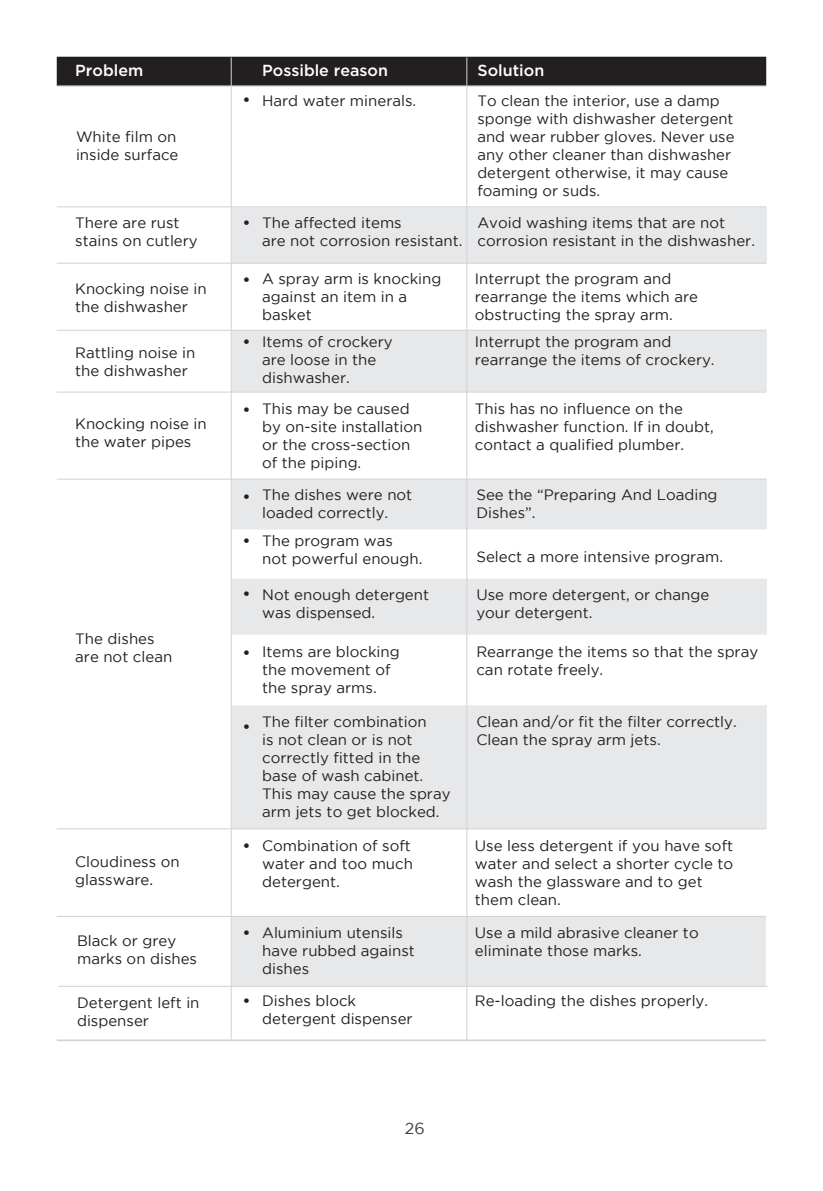
<style>
.page{position:relative;width:823px;height:1191px;background:#fff}
.page>*{position:absolute;margin:0;border:0;box-sizing:border-box;transform-origin:0 0}
.t1{font:500 16px "Gotham";color:#fff}
.t2{font:16px "Gotham";color:#3f3f40}
.t3{font:15px/18px "Gotham";color:#231f20}
.t4{font:300 6.2px "Adobe Song Std";color:#231f20}
</style>
<div class="page">
<div style="left:232px;top:917px;width:533px;height:69px;background:#e7e8e9"></div>
<div style="left:232px;top:207px;width:534px;height:56px;background:#e7e8e9"></div>
<div style="left:232px;top:330px;width:534px;height:62px;background:#e7e8e9"></div>
<div style="left:232px;top:479px;width:534px;height:50px;background:#e7e8e9"></div>
<div style="left:57px;top:57px;width:708px;height:28px;background:#231f20"></div>
<hr style="left:57px;top:263px;width:708px;height:1px;background:#d1d2d4">
<hr style="left:57px;top:206px;width:708px;height:1px;background:#d1d2d4">
<hr style="left:57px;top:330px;width:708px;height:1px;background:#d1d2d4">
<hr style="left:57px;top:85px;width:708px;height:1px;background:#a8aaad">
<div style="left:232px;top:705px;width:534px;height:124px;background:#e7e8e9"></div>
<hr style="left:57px;top:392px;width:708px;height:1px;background:#d1d2d4">
<hr style="left:57px;top:479px;width:708px;height:1px;background:#d1d2d4">
<div style="left:232px;top:578px;width:534px;height:57px;background:#e7e8e9"></div>
<hr style="left:231px;top:57px;width:1px;height:982px;background:#d1d2d4">
<hr style="left:466px;top:57px;width:1px;height:983px;background:#d1d2d4">
<hr style="left:57px;top:828px;width:708px;height:1px;background:#d1d2d4">
<hr style="left:57px;top:916px;width:708px;height:1px;background:#d1d2d4">
<hr style="left:57px;top:1039px;width:708px;height:2px;background:#d1d2d4">
<hr style="left:59px;top:986px;width:708px;height:1px;background:#d1d2d4">
<p class="t1" style="left:75px;top:60px;width:69px">Problem</p>
<p class="t1" style="left:262px;top:60px;width:127px">Possible reason</p>
<p class="t1" style="left:477px;top:60px;width:68px">Solution</p>
<p class="t3" style="left:76px;top:127px;width:104px">White film on inside surface</p>
<p class="t4" style="left:243px;top:97px;width:8px">●</p>
<p class="t3" style="left:262px;top:91px;width:155px">Hard water minerals.</p>
<p class="t3" style="left:477px;top:91px;width:258px">To clean the interior, use a damp sponge with dishwasher detergent and wear rubber gloves. Never use any other cleaner than dishwasher detergent otherwise, it may cause foaming or suds.</p>
<p class="t3" style="left:75px;top:213px;width:124px">There are rust stains on cutlery</p>
<p class="t3" style="left:262px;top:213px;width:202px">The affected items<br>are not corrosion resistant.</p>
<p class="t3" style="left:477px;top:213px;width:279px">Avoid washing items that are not corrosion resistant in the dishwasher.</p>
<p class="t4" style="left:243px;top:219px;width:8px">●</p>
<p class="t3" style="left:75px;top:279px;width:133px">Knocking noise in the dishwasher</p>
<p class="t3" style="left:75px;top:343px;width:122px">Rattling noise in the dishwasher</p>
<p class="t3" style="left:75px;top:415px;width:133px">Knocking noise in the water pipes</p>
<p class="t3" style="left:75px;top:630px;width:98px">The dishes are not clean</p>
<p class="t3" style="left:75px;top:852px;width:106px">Cloudiness on glassware.</p>
<p class="t3" style="left:77px;top:932px;width:121px">Black or grey marks on dishes</p>
<p class="t3" style="left:77px;top:994px;width:124px">Detergent left in dispenser</p>
<p class="t4" style="left:243px;top:276px;width:8px">●</p>
<p class="t3" style="left:262px;top:270px;width:181px">A spray arm is knocking against an item in a basket</p>
<p class="t3" style="left:474px;top:270px;width:224px">Interrupt the program and rearrange the items which are obstructing the spray arm.</p>
<p class="t4" style="left:243px;top:338px;width:8px">●</p>
<p class="t3" style="left:262px;top:332px;width:132px">Items of crockery are loose in the dishwasher.</p>
<p class="t3" style="left:474px;top:332px;width:241px">Interrupt the program and rearrange the items of crockery.</p>
<p class="t4" style="left:243px;top:406px;width:8px">●</p>
<p class="t4" style="left:243px;top:494px;width:8px">●</p>
<p class="t4" style="left:243px;top:538px;width:8px">●</p>
<p class="t4" style="left:243px;top:590px;width:8px">●</p>
<p class="t3" style="left:262px;top:400px;width:162px">This may be caused by on-site installation or the cross-section of the piping.</p>
<p class="t3" style="left:474px;top:400px;width:240px">This has no influence on the dishwasher function. If in doubt, contact a qualified plumber.</p>
<p class="t3" style="left:476px;top:486px;width:242px">See the “Preparing And Loading<br>Dishes”.</p>
<p class="t3" style="left:476px;top:547px;width:248px">Select a more intensive program.</p>
<p class="t3" style="left:262px;top:585px;width:168px">Not enough detergent was dispensed.</p>
<p class="t3" style="left:476px;top:585px;width:234px">Use more detergent, or change your detergent.</p>
<p class="t3" style="left:262px;top:485px;width:152px">The dishes were not loaded correctly.</p>
<p class="t3" style="left:262px;top:531px;width:162px">The program was<br>not powerful enough.</p>
<p class="t4" style="left:243px;top:649px;width:8px">●</p>
<p class="t4" style="left:243px;top:723px;width:8px">●</p>
<p class="t3" style="left:262px;top:642px;width:139px">Items are blocking the movement of the spray arms.</p>
<p class="t3" style="left:476px;top:642px;width:283px">Rearrange the items so that the spray can rotate freely.</p>
<p class="t3" style="left:262px;top:712px;width:190px">The filter combination<br>is not clean or is not correctly fitted in the base of wash cabinet.<br>This may cause the spray arm jets to get blocked.</p>
<p class="t3" style="left:476px;top:712px;width:262px">Clean and/or fit the filter correctly.<br>Clean the spray arm jets.</p>
<p class="t4" style="left:243px;top:842px;width:8px">●</p>
<p class="t3" style="left:262px;top:836px;width:152px">Combination of soft water and too much detergent.</p>
<p class="t3" style="left:474px;top:836px;width:260px">Use less detergent if you have soft water and select a shorter cycle to wash the glassware and to get them clean.</p>
<p class="t4" style="left:243px;top:929px;width:8px">●</p>
<p class="t4" style="left:243px;top:997px;width:8px">●</p>
<p class="t3" style="left:262px;top:923px;width:154px">Aluminium utensils have rubbed against dishes</p>
<p class="t3" style="left:474px;top:923px;width:225px">Use a mild abrasive cleaner to eliminate those marks.</p>
<p class="t3" style="left:262px;top:991px;width:152px">Dishes block detergent dispenser</p>
<p class="t3" style="left:474px;top:991px;width:235px">Re-loading the dishes properly.</p>
<p class="t2" style="left:405px;top:1119px;width:21px">26</p>
</div>
